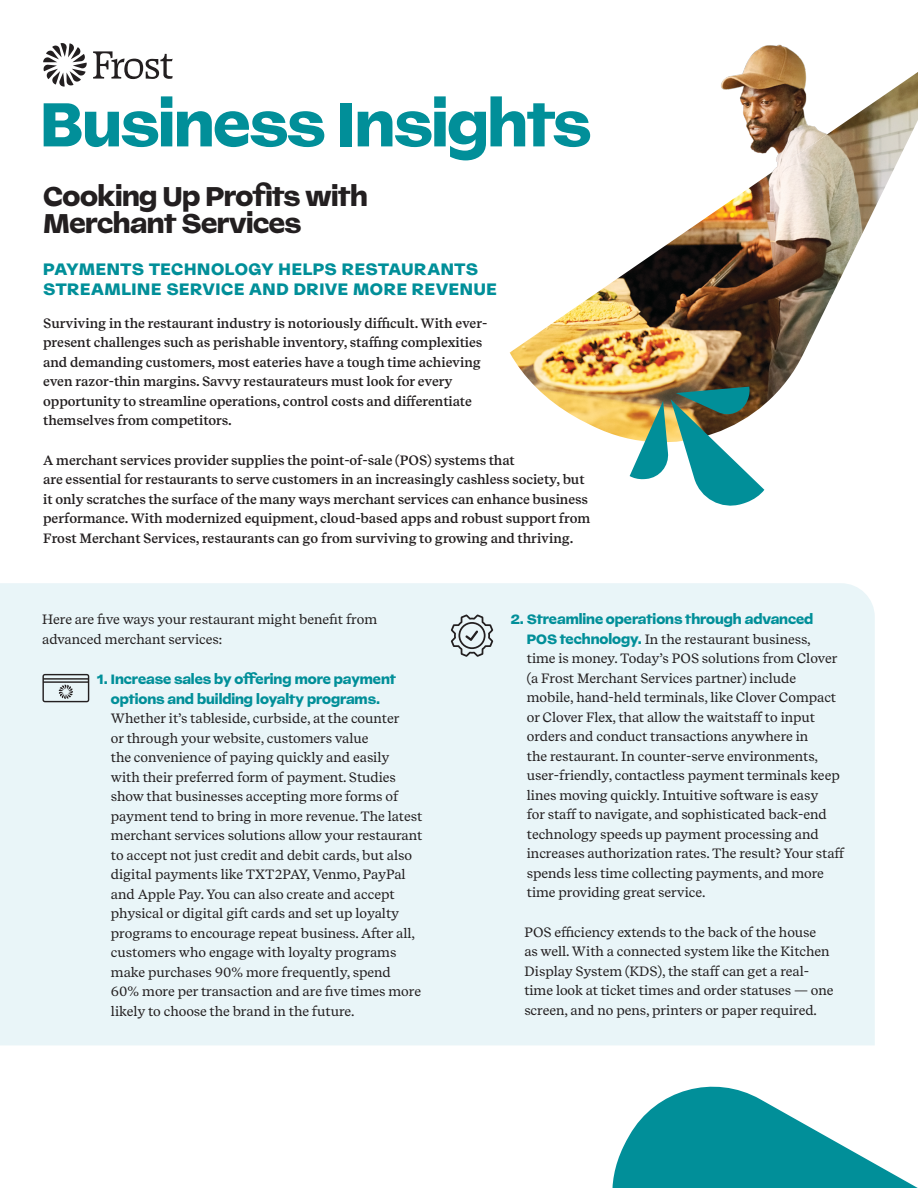
<style>
.page{position:relative;width:918px;height:1188px;background:#fff}
.page>*{position:absolute;margin:0;border:0;box-sizing:border-box;transform-origin:0 0}
.t1{font:700 61.5px "Valizas Frost";letter-spacing:-.02em;color:#018f99}
.t2{font:700 27px/27px "Valizas Frost";letter-spacing:-.02em;color:#231f20}
.t3{font:700 16.5px/19.8px "Valizas Frost";letter-spacing:.03em;color:#018f99}
.t4{font:13.5px/19.5px "Recife Text";letter-spacing:-.005em;color:#231f20}
.t5{font:600 13.5px/19.5px "Recife Text";letter-spacing:-.005em;color:#231f20}
.t6{font:700 13.5px/19.5px "Valizas Frost";letter-spacing:-.005em;color:#018f99;text-align:center}
.s1{font-family:"Valizas Frost";font-weight:700;color:#018f99}
</style>
<div class="page">
<div style="left:0;top:583px;width:875px;height:462px;background:#e9f5f8"></div>
<svg style="left:93px;top:51px;width:80px;height:28px"></svg>
<svg style="left:43px;top:43px;width:44px;height:44px"></svg>
<svg style="left:42px;top:674px;width:47px;height:28px"></svg>
<svg style="left:451px;top:614px;width:42px;height:43px;background:#b7bfc2"></svg>
<svg style="left:743px;top:48px;width:63px;height:24px"></svg>
<img style="left:510px;top:72px;width:408px;height:367px">
<svg style="left:629px;top:387px;width:135px;height:119px"></svg>
<svg style="left:612px;top:1086px;width:306px;height:102px"></svg>
<h1 class="t1" style="left:40px;top:75px;width:553px">Business Insights</h1>
<h2 class="t2" style="left:43px;top:181px;width:326px">Cooking Up Profits with<br>Merchant Services</h2>
<p class="t3" style="left:43px;top:258px;width:455px">PAYMENTS TECHNOLOGY HELPS RESTAURANTS<br>STREAMLINE SERVICE AND DRIVE MORE REVENUE</p>
<p class="t5" style="left:43px;top:313px;width:446px">Surviving in the restaurant industry is notoriously difficult. With ever&shy;present challenges such as perishable inventory, staffing complexities and demanding customers, most eateries have a tough time achieving even razor-thin margins. Savvy restaurateurs must look for every opportunity to streamline operations, control costs and differentiate themselves from competitors.</p>
<p class="t5" style="left:43px;top:450px;width:549px">A merchant services provider supplies the point-of-sale (POS) systems that<br>are essential for restaurants to serve customers in an increasingly cashless society, but it only scratches the surface of the many ways merchant services can enhance business performance. With modernized equipment, cloud-based apps and robust support from Frost Merchant Services, restaurants can go from surviving to growing and thriving.</p>
<p class="t4" style="left:42px;top:609px;width:337px">Here are five ways your restaurant might benefit from advanced merchant services:</p>
<p class="t6" style="left:97px;top:668px;width:300px">1. Increase sales by offering more payment options and building loyalty programs.</p>
<p class="t4" style="left:111px;top:708px;width:313px">Whether it’s tableside, curbside, at the counter<br>or through your website, customers value<br>the convenience of paying quickly and easily<br>with their preferred form of payment. Studies show that businesses accepting more forms of payment tend to bring in more revenue. The latest merchant services solutions allow your restaurant to accept not just credit and debit cards, but also digital payments like TXT2PAY, Venmo, PayPal and Apple Pay. You can also create and accept physical or digital gift cards and set up loyalty programs to encourage repeat business. After all, customers who engage with loyalty programs make purchases 90% more frequently, spend 60% more per transaction and are five times more likely to choose the brand in the future.</p>
<p class="t6" style="left:511px;top:608px;width:304px">2. Streamline operations through advanced</p>
<p class="t4" style="left:527px;top:629px;width:319px"><span class="s1">POS technology.</span> In the restaurant business,<br>time is money. Today’s POS solutions from Clover (a Frost Merchant Services partner) include mobile, hand-held terminals, like Clover Compact or Clover Flex, that allow the waitstaff to input orders and conduct transactions anywhere in<br>the restaurant. In counter-serve environments, user-friendly, contactless payment terminals keep lines moving quickly. Intuitive software is easy<br>for staff to navigate, and sophisticated back-end technology speeds up payment processing and increases authorization rates. The result? Your staff spends less time collecting payments, and more time providing great service.</p>
<p class="t4" style="left:524px;top:922px;width:311px">POS efficiency extends to the back of the house<br>as well. With a connected system like the Kitchen Display System (KDS), the staff can get a real&shy;time look at ticket times and order statuses — one screen, and no pens, printers or paper required.</p>
</div>
